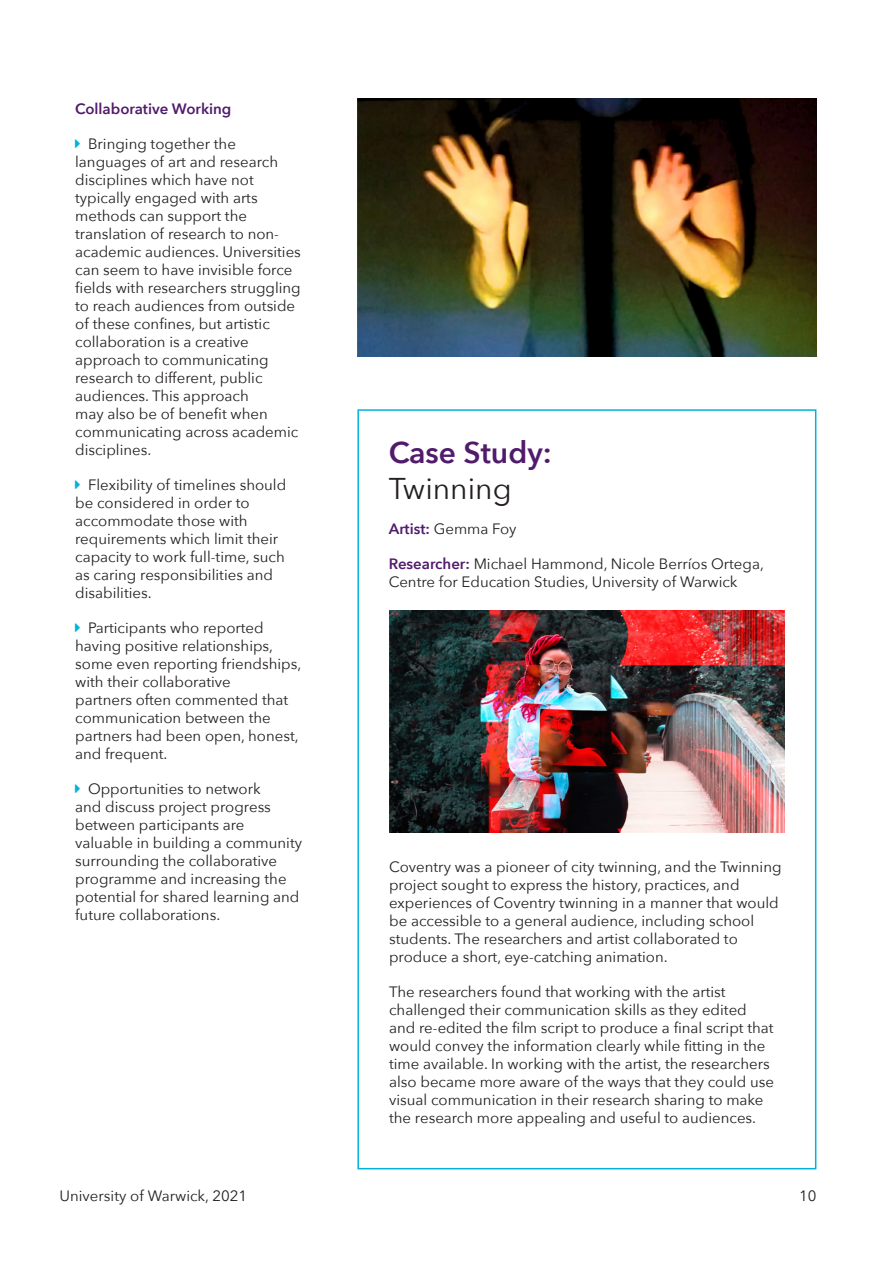
<style>
.page{position:relative;width:893px;height:1263px;background:#fff}
.page>*{position:absolute;margin:0;border:0;box-sizing:border-box;transform-origin:0 0}
.t1{font:600 30px/36px "Avenir Next";color:#511b6c}
.t2{font:15px/18px "Avenir Next";color:#231f20}
.t3{font:600 15px "Avenir Next";color:#511b6c}
.s1{font-weight:400;color:#231f20}
.s2{font-weight:600;color:#511b6c}
</style>
<div class="page">
<div style="left:357px;top:409px;width:459px;height:760px;border:2px solid #00b2dd"></div>
<img style="left:389px;top:610px;width:396px;height:223px">
<img style="left:357px;top:99px;width:459px;height:258px">
<p class="t3" style="left:75px;top:96px;width:158px">Collaborative Working</p>
<p class="t2" style="left:75px;top:134px;width:227px;text-indent:13px">Bringing together the languages of art and research disciplines which have not typically engaged with arts methods can support the translation of research to non&shy;academic audiences. Universities can seem to have invisible force fields with researchers struggling to reach audiences from outside of these confines, but artistic collaboration is a creative approach to communicating research to different, public audiences. This approach<br>may also be of benefit when communicating across academic disciplines.</p>
<p class="t2" style="left:75px;top:475px;width:213px;text-indent:13px">Flexibility of timelines should be considered in order to accommodate those with requirements which limit their capacity to work full-time, such as caring responsibilities and disabilities.</p>
<p class="t2" style="left:75px;top:618px;width:228px;text-indent:13px">Participants who reported having positive relationships, some even reporting friendships, with their collaborative<br>partners often commented that communication between the partners had been open, honest, and frequent.</p>
<p class="t2" style="left:75px;top:779px;width:228px;text-indent:13px">Opportunities to network<br>and discuss project progress between participants are valuable in building a community surrounding the collaborative programme and increasing the potential for shared learning and future collaborations.</p>
<p class="t1" style="left:389px;top:433px;width:164px">Case Study:<br><span class="s1">Twinning</span></p>
<p class="t2" style="left:389px;top:519px;width:129px"><span class="s2">Artist:</span> Gemma Foy</p>
<p class="t2" style="left:389px;top:554px;width:377px"><span class="s2">Researcher:</span> Michael Hammond, Nicole Berríos Ortega,<br>Centre for Education Studies, University of Warwick</p>
<p class="t2" style="left:389px;top:857px;width:394px">Coventry was a pioneer of city twinning, and the Twinning project sought to express the history, practices, and experiences of Coventry twinning in a manner that would be accessible to a general audience, including school students. The researchers and artist collaborated to produce a short, eye-catching animation.</p>
<p class="t2" style="left:389px;top:982px;width:387px">The researchers found that working with the artist challenged their communication skills as they edited and re-edited the film script to produce a final script that would convey the information clearly while fitting in the time available. In working with the artist, the researchers also became more aware of the ways that they could use visual communication in their research sharing to make the research more appealing and useful to audiences.</p>
<p class="t2" style="left:60px;top:1186px;width:189px">University of Warwick, 2021</p>
<p class="t2" style="left:799px;top:1186px;width:19px">10</p>
</div>
